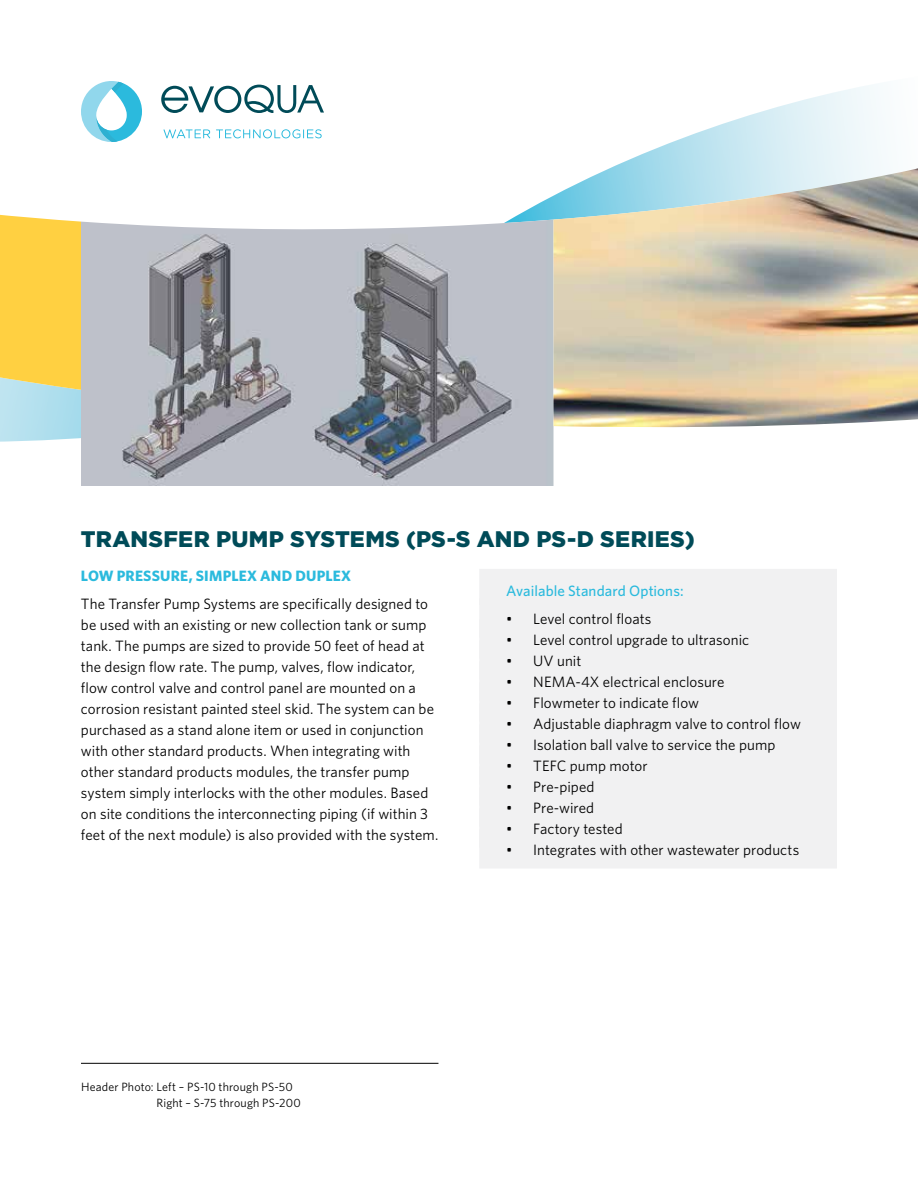
<style>
.page{position:relative;width:918px;height:1188px;background:#fff}
.page>*{position:absolute;margin:0;border:0;box-sizing:border-box;transform-origin:0 0}
.t1{font:900 22.5px "Gotham";letter-spacing:.015em;color:#004b58}
.t2{font:15px/21px "Whitney";letter-spacing:.005em;color:#000}
.t3{font:700 15px "Whitney";letter-spacing:.015em;color:#2bbadd}
.t4{font:500 15px "Whitney";letter-spacing:.005em;color:#2bbadd}
.t5{font:12px/16.5px "Whitney";letter-spacing:.015em;color:#000}
</style>
<div class="page">
<div style="left:479px;top:569px;width:358px;height:36px;background:#f1f1f2"></div>
<div style="left:479px;top:598px;width:358px;height:40px;background:#f1f1f2"></div>
<div style="left:479px;top:620px;width:358px;height:38px;background:#f1f1f2"></div>
<div style="left:479px;top:640px;width:358px;height:40px;background:#f1f1f2"></div>
<div style="left:479px;top:662px;width:358px;height:38px;background:#f1f1f2"></div>
<div style="left:479px;top:682px;width:358px;height:40px;background:#f1f1f2"></div>
<div style="left:479px;top:704px;width:358px;height:38px;background:#f1f1f2"></div>
<div style="left:479px;top:724px;width:358px;height:40px;background:#f1f1f2"></div>
<div style="left:479px;top:746px;width:358px;height:38px;background:#f1f1f2"></div>
<div style="left:479px;top:766px;width:358px;height:40px;background:#f1f1f2"></div>
<div style="left:479px;top:788px;width:358px;height:38px;background:#f1f1f2"></div>
<div style="left:479px;top:808px;width:358px;height:40px;background:#f1f1f2"></div>
<div style="left:479px;top:830px;width:358px;height:38px;background:#f1f1f2"></div>
<svg style="left:509px;top:85px;width:376px;height:135px"></svg>
<svg style="left:0;top:214px;width:81px;height:228px"></svg>
<svg style="left:161px;top:85px;width:163px;height:28px"></svg>
<svg style="left:164px;top:129px;width:46px;height:9px"></svg>
<svg style="left:216px;top:129px;width:106px;height:9px"></svg>
<svg style="left:81px;top:81px;width:61px;height:61px"></svg>
<img style="left:81px;top:220px;width:473px;height:266px">
<img style="left:554px;top:168px;width:364px;height:259px">
<hr style="left:81px;top:1063px;width:357px;height:1px;background:#000">
<h1 class="t1" style="left:81px;top:523px;width:615px">TRANSFER PUMP SYSTEMS (PS-S AND PS-D SERIES)</h1>
<p class="t3" style="left:81px;top:566px;width:272px">LOW PRESSURE, SIMPLEX AND DUPLEX</p>
<p class="t2" style="left:81px;top:593px;width:359px">The Transfer Pump Systems are specifically designed to be used with an existing or new collection tank or sump tank. The pumps are sized to provide 50 feet of head at the design flow rate. The pump, valves, flow indicator, flow control valve and control panel are mounted on a corrosion resistant painted steel skid. The system can be purchased as a stand alone item or used in conjunction with other standard products. When integrating with other standard products modules, the transfer pump system simply interlocks with the other modules. Based on site conditions the interconnecting piping (if within 3 feet of the next module) is also provided with the system.</p>
<p class="t4" style="left:506px;top:581px;width:179px">Available Standard Options:</p>
<p class="t2" style="left:506px;top:608px;width:147px">• Level control floats</p>
<p class="t2" style="left:506px;top:629px;width:244px">• Level control upgrade to ultrasonic</p>
<p class="t2" style="left:506px;top:650px;width:77px">• UV unit</p>
<p class="t2" style="left:506px;top:671px;width:220px">• NEMA-4X electrical enclosure</p>
<p class="t2" style="left:506px;top:692px;width:194px">• Flowmeter to indicate flow</p>
<p class="t2" style="left:506px;top:713px;width:296px">• Adjustable diaphragm valve to control flow</p>
<p class="t2" style="left:506px;top:734px;width:271px">• Isolation ball valve to service the pump</p>
<p class="t2" style="left:506px;top:755px;width:143px">• TEFC pump motor</p>
<p class="t2" style="left:506px;top:776px;width:90px">• Pre-piped</p>
<p class="t2" style="left:506px;top:797px;width:90px">• Pre-wired</p>
<p class="t2" style="left:506px;top:818px;width:118px">• Factory tested</p>
<p class="t2" style="left:506px;top:839px;width:295px">• Integrates with other wastewater products</p>
<p class="t5" style="left:156px;top:1078px;width:146px;text-indent:-75px">Header Photo: Left – PS-10 through PS-50<br>Right – S-75 through PS-200</p>
</div>
